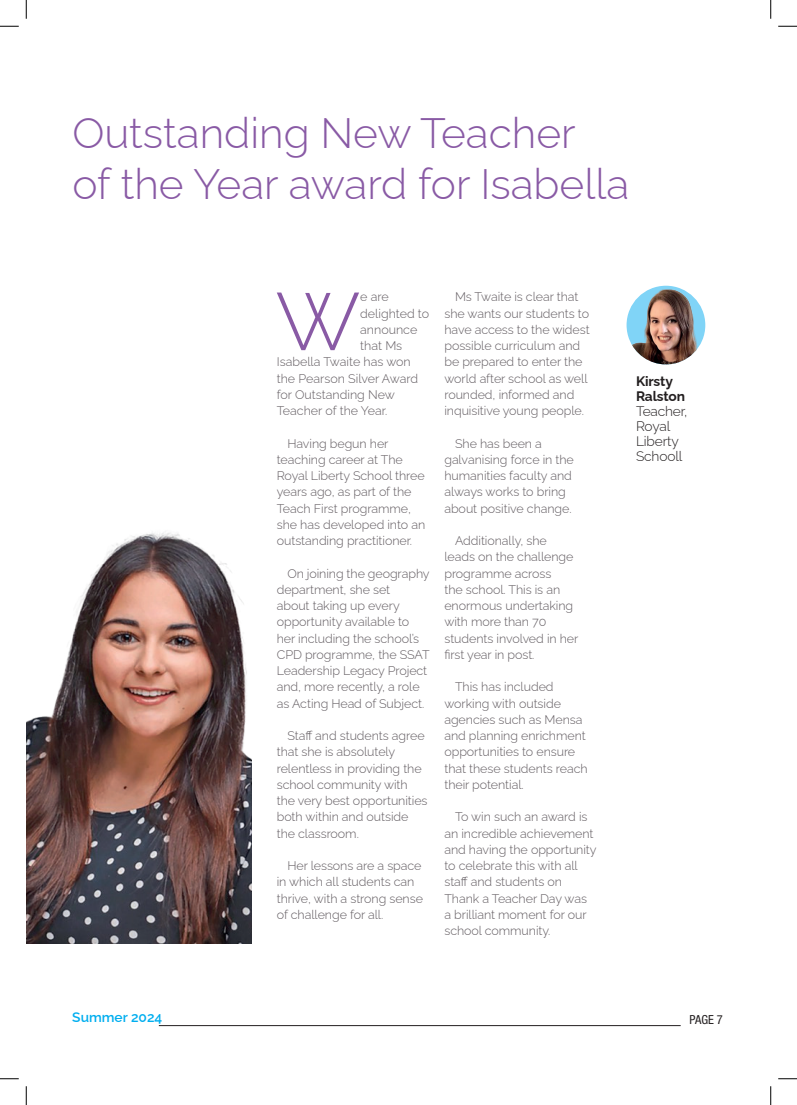
<style>
.page{position:relative;width:797px;height:1105px;background:#fff}
.page>*{position:absolute;margin:0;border:0;box-sizing:border-box;transform-origin:0 0}
.t1{font:300 81.12px "Raleway";color:#895aa5}
.t2{font:300 42.5px/51px "Raleway";color:#895aa5}
.t3{font:300 13.75px/15px "Raleway";letter-spacing:-.01em;color:#231f20}
.t4{font:700 13.75px/15px "Raleway";letter-spacing:-.01em;color:#231f20}
.t5{font:600 13.75px "Raleway";color:#00aeef}
.t6{font:300 12.5px/16.2px "Raleway";letter-spacing:-.005em;color:#615b60}
.t7{font:condensed 12.5px "Helvetica Neue LT Std";color:#231f20}
</style>
<div class="page">
<hr style="left:159px;top:1025px;width:521px;height:1px;background:#231f20">
<img style="left:629px;top:286px;width:76px;height:78px">
<img style="left:26px;top:532px;width:226px;height:412px">
<svg style="left:0;top:25px;width:19px;height:2px"></svg>
<svg style="left:778px;top:25px;width:19px;height:2px"></svg>
<svg style="left:0;top:1078px;width:19px;height:1px"></svg>
<svg style="left:778px;top:1078px;width:19px;height:1px"></svg>
<svg style="left:25px;top:0;width:2px;height:19px"></svg>
<svg style="left:25px;top:1086px;width:2px;height:19px"></svg>
<svg style="left:770px;top:0;width:1px;height:19px"></svg>
<svg style="left:770px;top:1086px;width:1px;height:19px"></svg>
<h2 class="t2" style="left:72px;top:103px;width:558px">Outstanding New Teacher<br>of the Year award for Isabella</h2>
<p class="t5" style="left:72px;top:1006px;width:91px">Summer 2024</p>
<h1 class="t1" style="left:275px;top:257px;width:86px">W</h1>
<p class="t6" style="left:360px;top:287px;width:30px">e are</p>
<p class="t6" style="left:360px;top:304px;width:70px">delighted to</p>
<p class="t6" style="left:360px;top:320px;width:59px">announce</p>
<p class="t6" style="left:360px;top:336px;width:43px">that Ms</p>
<p class="t6" style="left:277px;top:352px;width:135px">Isabella Twaite has won</p>
<p class="t6" style="left:277px;top:369px;width:143px">the Pearson Silver Award</p>
<p class="t6" style="left:277px;top:385px;width:120px">for Outstanding New</p>
<p class="t6" style="left:277px;top:401px;width:112px">Teacher of the Year.</p>
<p class="t6" style="left:277px;top:434px;width:150px;text-indent:11px">Having begun her teaching career at The<br>Royal Liberty School three years ago, as part of the<br>Teach First programme, she has developed into an outstanding practitioner.</p>
<p class="t6" style="left:277px;top:564px;width:154px;text-indent:11px">On joining the geography department, she set<br>about taking up every opportunity available to her including the school’s<br>CPD programme, the SSAT<br>Leadership Legacy Project and, more recently, a role as Acting Head of Subject.</p>
<p class="t6" style="left:277px;top:726px;width:152px;text-indent:11px">Staff and students agree that she is absolutely relentless in providing the school community with the very best opportunities both within and outside the classroom.</p>
<p class="t6" style="left:277px;top:856px;width:148px;text-indent:11px">Her lessons are a space in which all students can thrive, with a strong sense of challenge for all.</p>
<p class="t6" style="left:444px;top:287px;width:147px;text-indent:11px">Ms Twaite is clear that she wants our students to have access to the widest possible curriculum and be prepared to enter the world after school as well rounded, informed and inquisitive young people.</p>
<p class="t6" style="left:444px;top:434px;width:131px;text-indent:11px">She has been a galvanising force in the humanities faculty and always works to bring about positive change.</p>
<p class="t6" style="left:444px;top:531px;width:135px;text-indent:11px">Additionally, she leads on the challenge programme across<br>the school. This is an enormous undertaking with more than 70 students involved in her first year in post.</p>
<p class="t6" style="left:444px;top:677px;width:145px;text-indent:11px">This has included working with outside agencies such as Mensa and planning enrichment opportunities to ensure that these students reach their potential.</p>
<p class="t6" style="left:444px;top:807px;width:154px;text-indent:11px">To win such an award is an incredible achievement and having the opportunity to celebrate this with all staff and students on<br>Thank a Teacher Day was a brilliant moment for our school community.</p>
<p class="t4" style="left:636px;top:373px;width:51px">Kirsty<br>Ralston</p>
<p class="t3" style="left:636px;top:402px;width:53px">Teacher,<br>Royal<br>Liberty<br>Schooll</p>
<p class="t7" style="left:689px;top:1013px;width:35px">PAGE 7</p>
</div>
